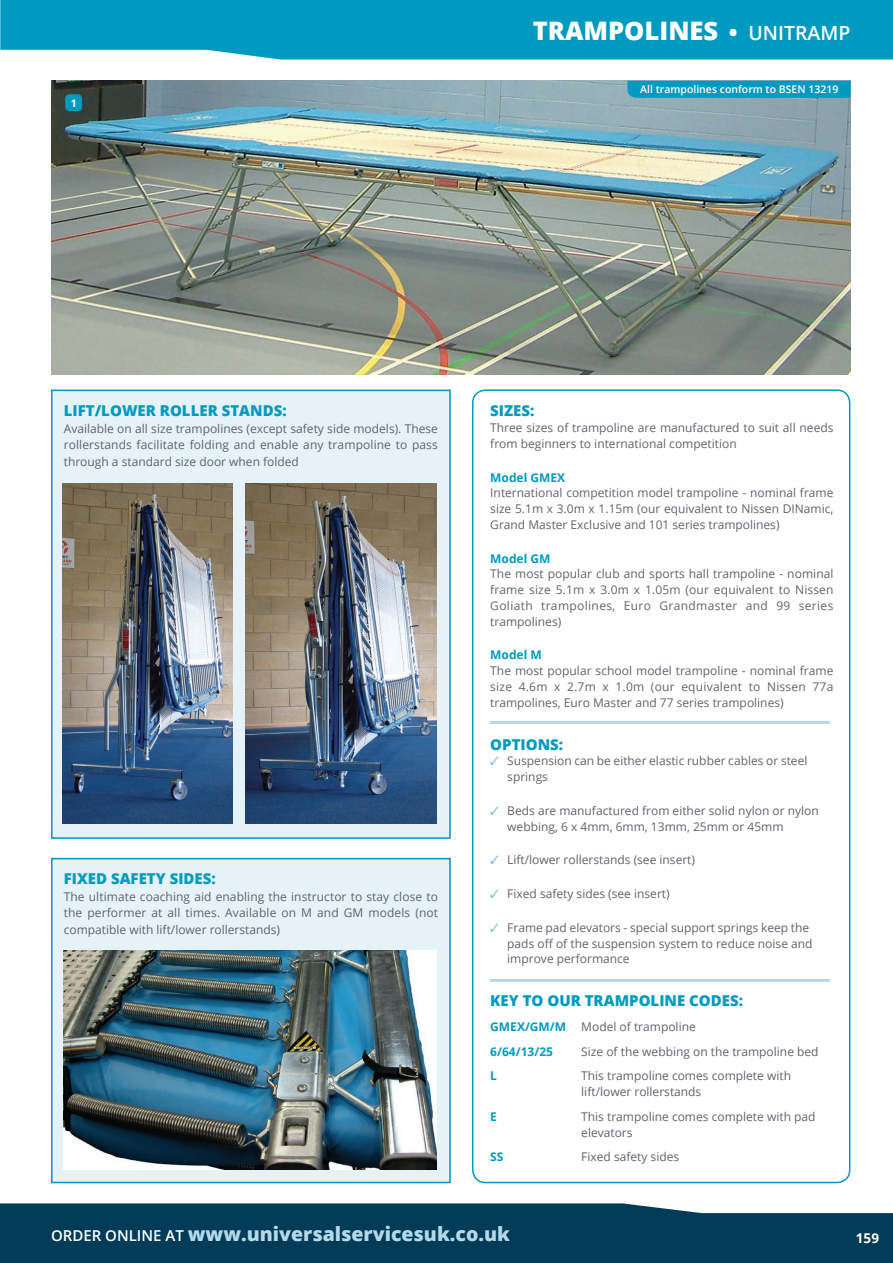
<style>
.page{position:relative;width:893px;height:1263px;background:#fff}
.page>*{position:absolute;margin:0;border:0;box-sizing:border-box;transform-origin:0 0}
.t1{font:800 25.5px "Open Sans";color:#fff}
.t2{font:800 19.5px "Open Sans";color:#b5d9e9}
.t3{font:800 15px "Open Sans";color:#009ac0}
.t4{font:700 13.5px "Open Sans";color:#fff}
.t5{font:12px/15.8px "Open Sans";color:#62636c}
.t6{font:700 12px "Open Sans";color:#009ac0}
.t7{font:600 10.5px "Open Sans";color:#fff}
.t8{font:700 10.5px "Open Sans";color:#fff}
.s1{font-size:21px}
.s2{font-weight:600;font-size:19.5px}
.s3{color:#87c4dd}
.s4{font-weight:600;font-size:15px;color:#fff}
</style>
<div class="page">
<div style="left:0;top:0;width:893px;height:60px;background:#009ac0"></div>
<div style="left:0;top:1203px;width:893px;height:60px;background:#003c58"></div>
<div style="left:51px;top:857px;width:400px;height:326px;background:#e5f2f7"></div>
<img style="left:51px;top:81px;width:799px;height:293px">
<div style="left:472px;top:389px;width:378px;height:794px;border:2px solid #009ac0;border-radius:13px"></div>
<div style="left:51px;top:858px;width:400px;height:325px;border:2px solid #009ac0"></div>
<div style="left:51px;top:390px;width:400px;height:449px;background:#e5f2f7"></div>
<div style="left:51px;top:390px;width:400px;height:449px;border:2px solid #009ac0"></div>
<img style="left:246px;top:483px;width:191px;height:341px">
<img style="left:63px;top:483px;width:170px;height:341px">
<hr style="left:490px;top:979px;width:340px;height:3px;background:#b5d9e9">
<hr style="left:490px;top:721px;width:340px;height:3px;background:#b5d9e9">
<img style="left:64px;top:951px;width:372px;height:219px">
<div style="left:627px;top:81px;width:223px;height:17px;background:#009ac0"></div>
<div style="left:65px;top:94px;width:17px;height:17px;background:#009ac0;border-radius:4px"></div>
<h1 class="t1" style="left:533px;top:11px;width:319px">TRAMPOLINES <span class="s1">•</span> <span class="s2">UNITRAMP</span></h1>
<p class="t8" style="left:71px;top:96px;width:7px">1</p>
<p class="t7" style="left:640px;top:82px;width:200px">All trampolines conform to BSEN 13219</p>
<p class="t3" style="left:64px;top:399px;width:224px">LIFT/LOWER ROLLER STANDS:</p>
<p class="t5" style="left:64px;top:420px;width:376px;line-height:16.5px;text-align:justify">Available on all size trampolines (except safety side models). These rollerstands facilitate folding and enable any trampoline to pass through a standard size door when folded</p>
<p class="t3" style="left:64px;top:867px;width:153px">FIXED SAFETY SIDES:</p>
<p class="t5" style="left:64px;top:888px;width:376px;line-height:16.5px;text-align:justify">The ultimate coaching aid enabling the instructor to stay close to the performer at all times. Available on M and GM models (not compatible with lift/lower rollerstands)</p>
<p class="t3" style="left:490px;top:400px;width:46px">SIZES:</p>
<p class="t5" style="left:490px;top:420px;width:345px">Three sizes of trampoline are manufactured to suit all needs from beginners to international competition</p>
<p class="t6" style="left:490px;top:469px;width:76px">Model GMEX</p>
<p class="t5" style="left:490px;top:485px;width:345px;text-align:justify">International competition model trampoline - nominal frame size 5.1m x 3.0m x 1.15m (our equivalent to Nissen DINamic, Grand Master Exclusive and 101 series trampolines)</p>
<p class="t6" style="left:490px;top:550px;width:62px">Model GM</p>
<p class="t5" style="left:490px;top:566px;width:345px;text-align:justify">The most popular club and sports hall trampoline - nominal frame size 5.1m x 3.0m x 1.05m (our equivalent to Nissen Goliath trampolines, Euro Grandmaster and 99 series trampolines)</p>
<p class="t6" style="left:490px;top:647px;width:53px">Model M</p>
<p class="t5" style="left:490px;top:663px;width:345px;text-align:justify">The most popular school model trampoline - nominal frame size 4.6m x 2.7m x 1.0m (our equivalent to Nissen 77a trampolines, Euro Master and 77 series trampolines)</p>
<p class="t3" style="left:490px;top:733px;width:74px">OPTIONS:</p>
<p class="t5" style="left:507px;top:753px;width:302px;text-indent:-17px"><span class="s3">✓</span> Suspension can be either elastic rubber cables or steel springs</p>
<p class="t5" style="left:507px;top:802px;width:313px;text-indent:-17px"><span class="s3">✓</span> Beds are manufactured from either solid nylon or nylon webbing, 6 x 4mm, 6mm, 13mm, 25mm or 45mm</p>
<p class="t5" style="left:490px;top:852px;width:206px"><span class="s3">✓</span> Lift/lower rollerstands (see insert)</p>
<p class="t5" style="left:490px;top:885px;width:181px"><span class="s3">✓</span> Fixed safety sides (see insert)</p>
<p class="t5" style="left:507px;top:919px;width:307px;text-indent:-17px"><span class="s3">✓</span> Frame pad elevators - special support springs keep the pads off of the suspension system to reduce noise and improve performance</p>
<p class="t3" style="left:490px;top:989px;width:254px">KEY TO OUR TRAMPOLINE CODES:</p>
<p class="t6" style="left:490px;top:1018px;width:77px">GMEX/GM/M</p>
<p class="t5" style="left:581px;top:1018px;width:116px">Model of trampoline</p>
<p class="t6" style="left:490px;top:1043px;width:64px">6/64/13/25</p>
<p class="t5" style="left:581px;top:1043px;width:239px">Size of the webbing on the trampoline bed</p>
<p class="t6" style="left:490px;top:1067px;width:8px">L</p>
<p class="t5" style="left:581px;top:1068px;width:211px">This trampoline comes complete with lift/lower rollerstands</p>
<p class="t6" style="left:490px;top:1108px;width:8px">E</p>
<p class="t5" style="left:581px;top:1108px;width:236px">This trampoline comes complete with pad elevators</p>
<p class="t6" style="left:490px;top:1148px;width:15px">SS</p>
<p class="t5" style="left:581px;top:1149px;width:99px">Fixed safety sides</p>
<h2 class="t2" style="left:51px;top:1219px;width:460px"><span class="s4">ORDER ONLINE AT</span> www.universalservicesuk.co.uk</h2>
<p class="t4" style="left:856px;top:1228px;width:25px">159</p>
</div>
